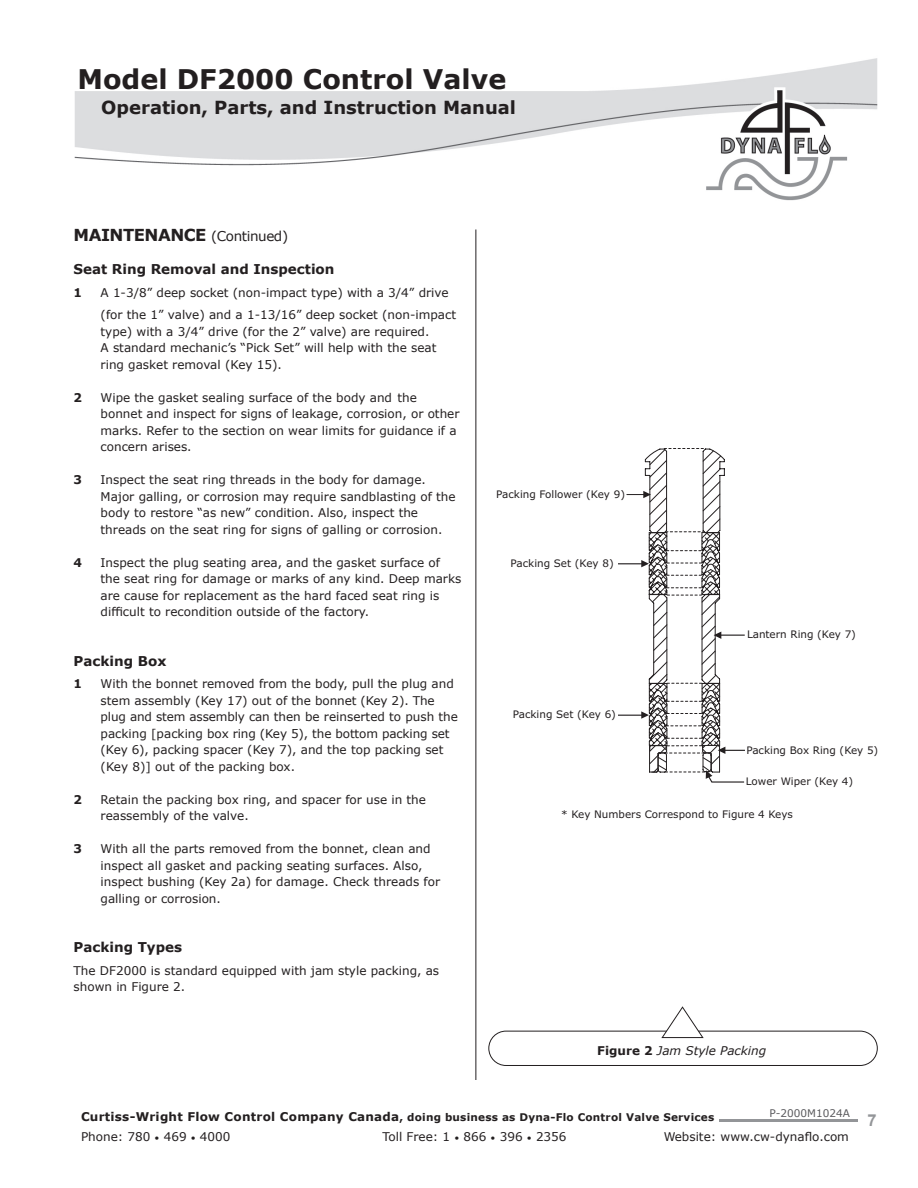
<style>
.page{position:relative;width:918px;height:1188px;background:#fff}
.page>*{position:absolute;margin:0;border:0;box-sizing:border-box;transform-origin:0 0}
.t1{font:700 27px "Verdana";color:#231f20}
.t2{font:700 18px "Verdana";color:#231f20}
.t3{font:700 16.5px "Verdana";letter-spacing:-.03em;color:#231f20}
.t4{font:700 16.5px "Arial";color:#939598}
.t5{font:700 13.5px "Verdana";color:#231f20}
.t6{font:12px/16.5px "Verdana";color:#231f20}
.t7{font:italic 12px "Verdana";color:#231f20}
.t8{font:700 12px "Verdana";color:#231f20}
.t9{font:700 10.5px "Verdana";letter-spacing:.02em;color:#231f20}
.t10{font:10.5px "Verdana";color:#5a5a5d}
.t11{font:10.35px "Verdana";color:#231f20}
.s1{font-weight:400;font-size:13.5px}
.s2{font-weight:700;font-style:normal}
.s3{font-size:12px}
.s4{font-size:9px}
</style>
<div class="page">
<hr style="left:719px;top:1120px;width:139px;height:2px;background:#939598">
<img style="left:74px;top:58px;width:804px;height:143px">
<hr style="left:476px;top:230px;width:1px;height:850px;background:#231f20">
<svg style="left:618px;top:448px;width:127px;height:335px"></svg>
<div style="left:489px;top:1031px;width:389px;height:35px;border:1px solid #231f20;border-radius:17px"></div>
<svg style="left:662px;top:1007px;width:41px;height:31px"></svg>
<h1 class="t1" style="left:77px;top:60px;width:430px">Model DF2000 Control Valve</h1>
<h2 class="t2" style="left:101px;top:95px;width:416px">Operation, Parts, and Instruction Manual</h2>
<h3 class="t3" style="left:74px;top:224px;width:216px">MAINTENANCE <span class="s1">(Continued)</span></h3>
<p class="t5" style="left:74px;top:260px;width:262px">Seat Ring Removal and Inspection</p>
<p class="t8" style="left:74px;top:284px;width:10px">1</p>
<p class="t6" style="left:101px;top:281px;width:357px;line-height:22.5px">A 1-3/8” deep socket (non-impact type) with a 3/4” drive (for the 1” valve) and a 1-13/16” deep socket (non-impact</p>
<p class="t6" style="left:101px;top:323px;width:337px">type) with a 3/4” drive (for the 2” valve) are required.<br>A standard mechanic’s “Pick Set” will help with the seat ring gasket removal (Key 15).</p>
<p class="t8" style="left:74px;top:389px;width:10px">2</p>
<p class="t6" style="left:101px;top:389px;width:360px">Wipe the gasket sealing surface of the body and the bonnet and inspect for signs of leakage, corrosion, or other marks. Refer to the section on wear limits for guidance if a concern arises.</p>
<p class="t8" style="left:74px;top:471px;width:10px">3</p>
<p class="t6" style="left:101px;top:472px;width:357px">Inspect the seat ring threads in the body for damage.<br>Major galling, or corrosion may require sandblasting of the body to restore “as new” condition. Also, inspect the threads on the seat ring for signs of galling or corrosion.</p>
<p class="t8" style="left:74px;top:554px;width:10px">4</p>
<p class="t6" style="left:101px;top:554px;width:362px">Inspect the plug seating area, and the gasket surface of the seat ring for damage or marks of any kind. Deep marks are cause for replacement as the hard faced seat ring is difficult to recondition outside of the factory.</p>
<p class="t5" style="left:74px;top:651px;width:94px">Packing Box</p>
<p class="t8" style="left:74px;top:675px;width:10px">1</p>
<p class="t6" style="left:101px;top:676px;width:359px">With the bonnet removed from the body, pull the plug and stem assembly (Key 17) out of the bonnet (Key 2). The plug and stem assembly can then be reinserted to push the packing [packing box ring (Key 5), the bottom packing set (Key 6), packing spacer (Key 7), and the top packing set (Key 8)] out of the packing box.</p>
<p class="t8" style="left:74px;top:791px;width:10px">2</p>
<p class="t6" style="left:101px;top:791px;width:327px">Retain the packing box ring, and spacer for use in the reassembly of the valve.</p>
<p class="t8" style="left:74px;top:840px;width:10px">3</p>
<p class="t6" style="left:101px;top:841px;width:341px">With all the parts removed from the bonnet, clean and inspect all gasket and packing seating surfaces. Also, inspect bushing (Key 2a) for damage. Check threads for galling or corrosion.</p>
<p class="t5" style="left:74px;top:938px;width:110px">Packing Types</p>
<p class="t6" style="left:74px;top:962px;width:367px">The DF2000 is standard equipped with jam style packing, as shown in Figure 2.</p>
<p class="t11" style="left:496px;top:488px;width:130px">Packing Follower (Key 9)</p>
<p class="t11" style="left:511px;top:556px;width:105px">Packing Set (Key 8)</p>
<p class="t11" style="left:513px;top:708px;width:105px">Packing Set (Key 6)</p>
<p class="t11" style="left:747px;top:628px;width:111px">Lantern Ring (Key 7)</p>
<p class="t11" style="left:746px;top:743px;width:133px">Packing Box Ring (Key 5)</p>
<p class="t11" style="left:746px;top:775px;width:109px">Lower Wiper (Key 4)</p>
<p class="t11" style="left:561px;top:807px;width:233px">* Key Numbers Correspond to Figure 4 Keys</p>
<p class="t7" style="left:597px;top:1043px;width:170px"><span class="s2">Figure 2</span> Jam Style Packing</p>
<p class="t10" style="left:770px;top:1106px;width:82px">P-2000M1024A</p>
<p class="t9" style="left:81px;top:1110px;width:635px"><span class="s3">Curtiss-Wright Flow Control Company Canada</span>, doing business as Dyna-Flo Control Valve Services</p>
<p class="t6" style="left:81px;top:1128px;width:151px">Phone: 780 <span class="s4">•</span> 469 <span class="s4">•</span> 4000</p>
<p class="t6" style="left:383px;top:1128px;width:185px">Toll Free: 1 <span class="s4">•</span> 866 <span class="s4">•</span> 396 <span class="s4">•</span> 2356</p>
<p class="t6" style="left:664px;top:1128px;width:187px">Website: www.cw-dynaflo.com</p>
<h3 class="t4" style="left:867px;top:1108px;width:11px">7</h3>
</div>
